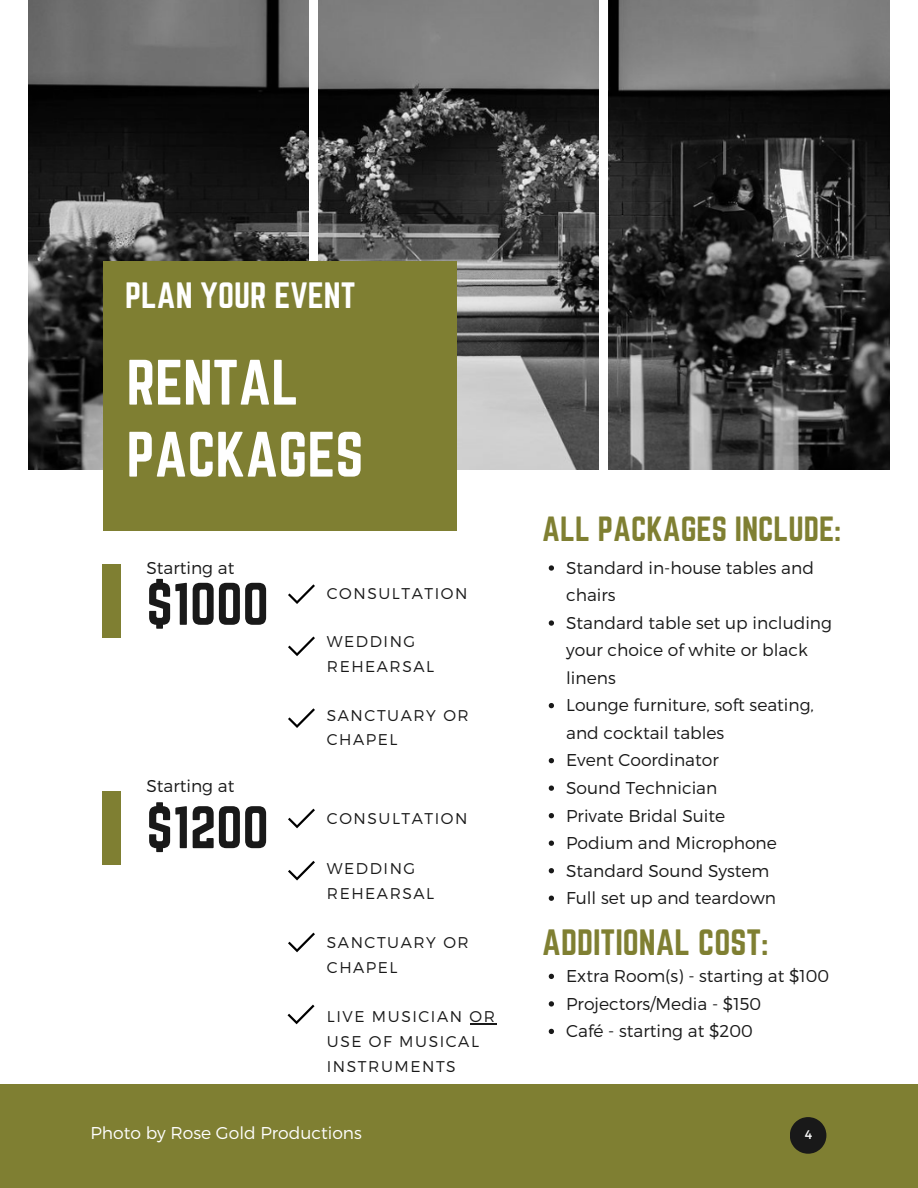
<style>
.page{position:relative;width:918px;height:1188px;background:#fff}
.page>*{position:absolute;margin:0;border:0;box-sizing:border-box;transform-origin:0 0}
.t1{font:55.95px/72px "Norwester";color:#fff}
.t2{font:52.5px "Norwester";color:#191919}
.t3{font:32.1px "Norwester";color:#7f7f32}
.t4{font:32.1px "Norwester";color:#fff}
.t5{font:30.6px "Norwester";color:#7f7f32}
.t6{font:300 17.1px/27.5px "Montserrat";color:#191919}
.t7{font:300 17.1px "Montserrat";color:#fff}
.t8{font:300 15.6px/24.8px "Montserrat";letter-spacing:.1em;color:#191919}
.t9{font:12.45px "Montserrat";color:#fff}
</style>
<div class="page">
<img style="left:28px;top:0;width:281px;height:469px">
<img style="left:319px;top:0;width:280px;height:469px">
<img style="left:609px;top:0;width:280px;height:469px">
<div style="left:104px;top:262px;width:353px;height:268px;background:#7f7f32"></div>
<div style="left:102px;top:564px;width:18px;height:73px;background:#7f7f32"></div>
<div style="left:102px;top:792px;width:18px;height:73px;background:#7f7f32"></div>
<div style="left:0;top:1085px;width:918px;height:103px;background:#7f7f32"></div>
<svg style="left:790px;top:1117px;width:36px;height:37px"></svg>
<svg style="left:288px;top:584px;width:27px;height:20px"></svg>
<svg style="left:549px;top:565px;width:5px;height:6px"></svg>
<svg style="left:549px;top:620px;width:5px;height:6px"></svg>
<svg style="left:549px;top:703px;width:5px;height:5px"></svg>
<svg style="left:549px;top:758px;width:5px;height:5px"></svg>
<svg style="left:549px;top:786px;width:5px;height:5px"></svg>
<svg style="left:549px;top:813px;width:5px;height:5px"></svg>
<svg style="left:549px;top:841px;width:5px;height:5px"></svg>
<svg style="left:549px;top:868px;width:5px;height:5px"></svg>
<svg style="left:549px;top:896px;width:5px;height:5px"></svg>
<svg style="left:549px;top:974px;width:5px;height:5px"></svg>
<svg style="left:549px;top:1001px;width:5px;height:6px"></svg>
<svg style="left:549px;top:1029px;width:5px;height:5px"></svg>
<svg style="left:288px;top:637px;width:27px;height:19px"></svg>
<svg style="left:288px;top:708px;width:27px;height:20px"></svg>
<svg style="left:288px;top:809px;width:27px;height:19px"></svg>
<hr style="left:470px;top:1023px;width:27px;height:2px;background:#191919">
<svg style="left:288px;top:861px;width:27px;height:19px"></svg>
<svg style="left:288px;top:933px;width:27px;height:19px"></svg>
<svg style="left:288px;top:1005px;width:27px;height:19px"></svg>
<p class="t4" style="left:125px;top:276px;width:232px">PLAN YOUR EVENT</p>
<p class="t1" style="left:127px;top:346px;width:238px">RENTAL<br>PACKAGES</p>
<p class="t6" style="left:147px;top:553px;width:89px">Starting at</p>
<p class="t2" style="left:147px;top:572px;width:124px">$1000</p>
<p class="t6" style="left:147px;top:772px;width:89px">Starting at</p>
<p class="t2" style="left:147px;top:796px;width:124px">$1200</p>
<p class="t8" style="left:327px;top:580px;width:142px">CONSULTATION</p>
<p class="t8" style="left:327px;top:629px;width:109px;line-height:24.3px">WEDDING<br>REHEARSAL</p>
<p class="t8" style="left:327px;top:702px;width:143px;line-height:24.3px">SANCTUARY OR<br>CHAPEL</p>
<p class="t8" style="left:327px;top:806px;width:142px">CONSULTATION</p>
<p class="t8" style="left:327px;top:855px;width:109px">WEDDING<br>REHEARSAL</p>
<p class="t8" style="left:327px;top:929px;width:143px">SANCTUARY OR<br>CHAPEL</p>
<p class="t8" style="left:327px;top:1004px;width:170px">LIVE MUSICIAN OR<br>USE OF MUSICAL<br>INSTRUMENTS</p>
<p class="t5" style="left:542px;top:510px;width:301px">ALL PACKAGES INCLUDE:</p>
<p class="t6" style="left:566px;top:553px;width:249px">Standard in-house tables and chairs</p>
<p class="t6" style="left:566px;top:608px;width:267px">Standard table set up including your choice of white or black linens</p>
<p class="t6" style="left:566px;top:691px;width:249px">Lounge furniture, soft seating, and cocktail tables</p>
<p class="t6" style="left:566px;top:746px;width:154px">Event Coordinator</p>
<p class="t6" style="left:566px;top:773px;width:153px">Sound Technician</p>
<p class="t6" style="left:566px;top:801px;width:161px">Private Bridal Suite</p>
<p class="t6" style="left:566px;top:828px;width:212px">Podium and Microphone</p>
<p class="t6" style="left:566px;top:856px;width:205px">Standard Sound System</p>
<p class="t6" style="left:566px;top:883px;width:211px">Full set up and teardown</p>
<p class="t3" style="left:542px;top:923px;width:228px">ADDITIONAL COST:</p>
<p class="t6" style="left:566px;top:962px;width:265px">Extra Room(s) - starting at $100</p>
<p class="t6" style="left:566px;top:989px;width:196px">Projectors/Media - $150</p>
<p class="t6" style="left:566px;top:1017px;width:188px">Café - starting at $200</p>
<p class="t7" style="left:90px;top:1122px;width:273px">Photo by Rose Gold Productions</p>
<p class="t9" style="left:805px;top:1126px;width:9px">4</p>
</div>
